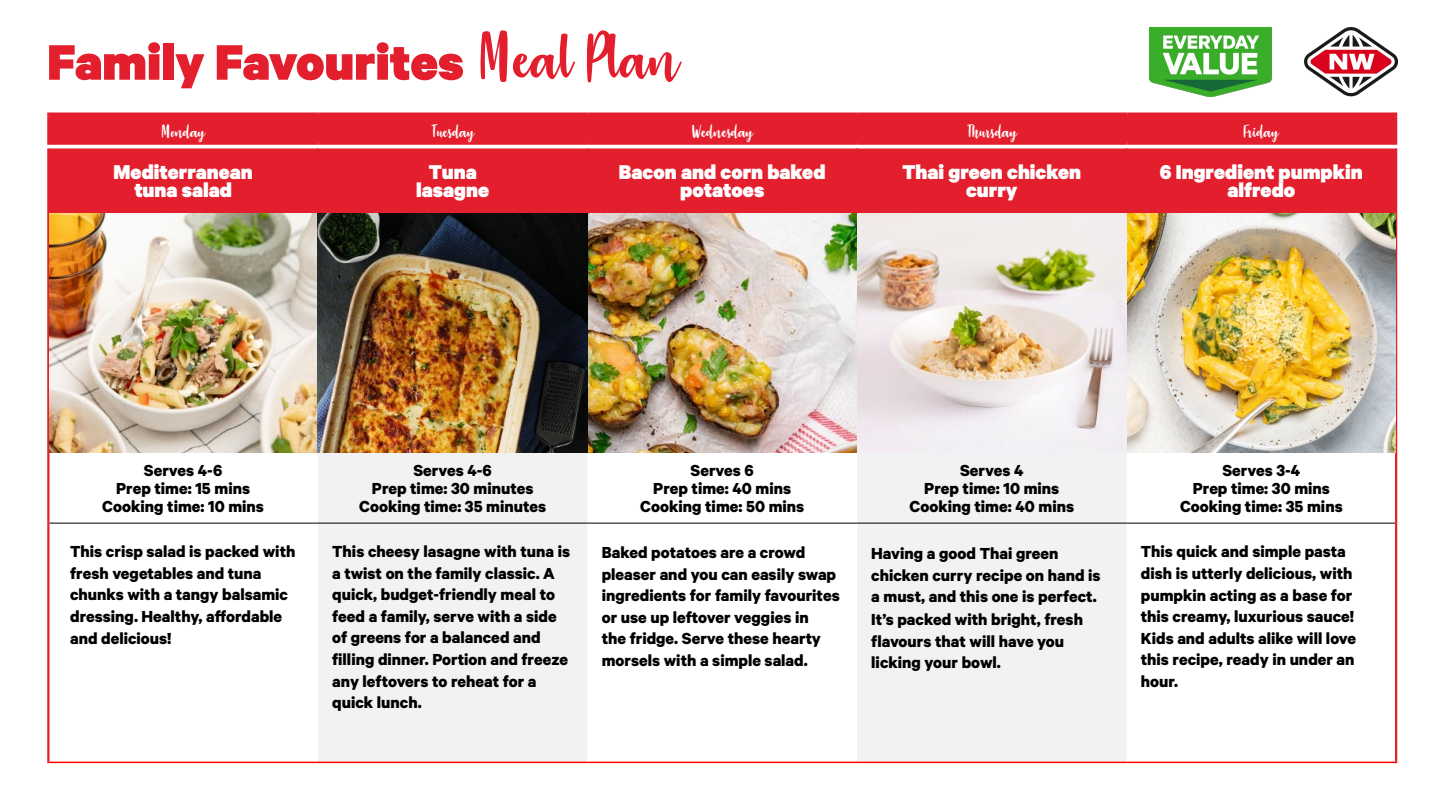
<style>
.page{position:relative;width:1440px;height:810px;background:#fff}
.page>*{position:absolute;margin:0;border:0;box-sizing:border-box;transform-origin:0 0}
.t1{font:900 56.18px "Calibre";color:#e31f2d}
.t2{font:900 22.5px/18px "Calibre";color:#fff;text-align:center}
.t3{font:21px "Strawberry Blossom";color:#fff}
.t4{font:700 18px/21.6px "Calibre";color:#000;text-align:center}
.s1{font-family:"Strawberry Blossom";font-weight:400;font-size:78.38px}
</style>
<div class="page">
<div style="left:50px;top:148px;width:1345px;height:65px;background:#e31f2d"></div>
<svg style="left:318px;top:453px;width:809px;height:309px;fill:#f2f2f2"></svg>
<hr style="left:47px;top:213px;width:3px;height:240px;background:#e31f2d">
<hr style="left:1395px;top:213px;width:2px;height:240px;background:#e31f2d">
<hr style="left:47px;top:453px;width:3px;height:70px;background:#e31f2d">
<hr style="left:1395px;top:453px;width:2px;height:70px;background:#e31f2d">
<hr style="left:47px;top:523px;width:3px;height:239px;background:#e31f2d">
<hr style="left:1395px;top:523px;width:2px;height:239px;background:#e31f2d">
<hr style="left:47px;top:148px;width:3px;height:65px;background:#e31f2d">
<hr style="left:317px;top:148px;width:2px;height:65px;background:#e31f2d">
<hr style="left:586px;top:148px;width:3px;height:65px;background:#e31f2d">
<hr style="left:856px;top:148px;width:2px;height:65px;background:#e31f2d">
<hr style="left:1125px;top:148px;width:3px;height:65px;background:#e31f2d">
<hr style="left:1395px;top:148px;width:2px;height:65px;background:#e31f2d">
<hr style="left:50px;top:523px;width:268px;height:1px;background:#000">
<hr style="left:318px;top:523px;width:269px;height:1px;background:#000">
<hr style="left:587px;top:523px;width:270px;height:1px;background:#000">
<hr style="left:857px;top:523px;width:270px;height:1px;background:#000">
<hr style="left:1127px;top:523px;width:268px;height:1px;background:#000">
<hr style="left:47px;top:762px;width:271px;height:1px;background:#f00">
<hr style="left:318px;top:762px;width:269px;height:1px;background:#f00">
<hr style="left:587px;top:762px;width:270px;height:1px;background:#f00">
<hr style="left:857px;top:762px;width:270px;height:1px;background:#f00">
<hr style="left:1127px;top:762px;width:270px;height:1px;background:#f00">
<img style="left:50px;top:213px;width:1346px;height:240px">
<div style="left:51px;top:116px;width:1343px;height:25px;background:#e31f2d"></div>
<svg style="left:47px;top:112px;width:272px;height:4px"></svg>
<svg style="left:47px;top:116px;width:4px;height:25px"></svg>
<svg style="left:319px;top:112px;width:269px;height:4px"></svg>
<svg style="left:588px;top:112px;width:270px;height:4px"></svg>
<svg style="left:858px;top:112px;width:269px;height:4px"></svg>
<svg style="left:1127px;top:112px;width:270px;height:4px"></svg>
<hr style="left:1394px;top:116px;width:3px;height:25px;background:#e31f2d">
<svg style="left:47px;top:141px;width:272px;height:4px"></svg>
<svg style="left:319px;top:141px;width:269px;height:4px"></svg>
<svg style="left:588px;top:141px;width:270px;height:4px"></svg>
<svg style="left:858px;top:141px;width:269px;height:4px"></svg>
<svg style="left:1127px;top:141px;width:270px;height:4px"></svg>
<img style="left:1304px;top:27px;width:93px;height:69px">
<img style="left:1150px;top:27px;width:121px;height:70px">
<h1 class="t1" style="left:47px;top:27px;width:634px">Family Favourites <span class="s1">Meal Plan</span></h1>
<p class="t3" style="left:162px;top:121px;width:45px">Monday</p>
<p class="t3" style="left:432px;top:121px;width:44px">Tuesday</p>
<p class="t3" style="left:693px;top:121px;width:62px">Wednesday</p>
<p class="t3" style="left:968px;top:121px;width:51px">Thursday</p>
<p class="t3" style="left:1244px;top:121px;width:37px">Friday</p>
<p class="t2" style="left:114px;top:162px;width:141px">Mediterranean tuna salad</p>
<p class="t2" style="left:416px;top:162px;width:74px">Tuna lasagne</p>
<p class="t2" style="left:619px;top:162px;width:208px">Bacon and corn baked potatoes</p>
<p class="t2" style="left:902px;top:162px;width:180px">Thai green chicken curry</p>
<p class="t2" style="left:1160px;top:162px;width:204px">6 Ingredient pumpkin alfredo</p>
<p class="t4" style="left:102px;top:461px;width:163px;line-height:18px">Serves 4-6<br>Prep time: 15 mins<br>Cooking time: 10 mins</p>
<p class="t4" style="left:359px;top:461px;width:189px;line-height:18px">Serves 4-6<br>Prep time: 30 minutes<br>Cooking time: 35 minutes</p>
<p class="t4" style="left:640px;top:461px;width:166px;line-height:18px">Serves 6<br>Prep time: 40 mins<br>Cooking time: 50 mins</p>
<p class="t4" style="left:910px;top:461px;width:166px;line-height:18px">Serves 4<br>Prep time: 10 mins<br>Cooking time: 40 mins</p>
<p class="t4" style="left:1180px;top:461px;width:164px;line-height:18px">Serves 3-4<br>Prep time: 30 mins<br>Cooking time: 35 mins</p>
<p class="t4" style="left:70px;top:540px;width:227px;text-align:left">This crisp salad is packed with fresh vegetables and tuna chunks with a tangy balsamic dressing. Healthy, affordable and delicious!</p>
<p class="t4" style="left:332px;top:540px;width:239px;text-align:left">This cheesy lasagne with tuna is a twist on the family classic. A quick, budget-friendly meal to feed a family, serve with a side of greens for a balanced and filling dinner. Portion and freeze any leftovers to reheat for a quick lunch.</p>
<p class="t4" style="left:602px;top:541px;width:240px;text-align:left">Baked potatoes are a crowd pleaser and you can easily swap ingredients for family favourites or use up leftover veggies in<br>the fridge. Serve these hearty morsels with a simple salad.</p>
<p class="t4" style="left:871px;top:542px;width:231px;line-height:21.9px;text-align:left">Having a good Thai green chicken curry recipe on hand is a must, and this one is perfect.<br>It’s packed with bright, fresh flavours that will have you licking your bowl.</p>
<p class="t4" style="left:1141px;top:540px;width:217px;text-align:left">This quick and simple pasta dish is utterly delicious, with pumpkin acting as a base for this creamy, luxurious sauce!<br>Kids and adults alike will love this recipe, ready in under an hour.</p>
</div>
